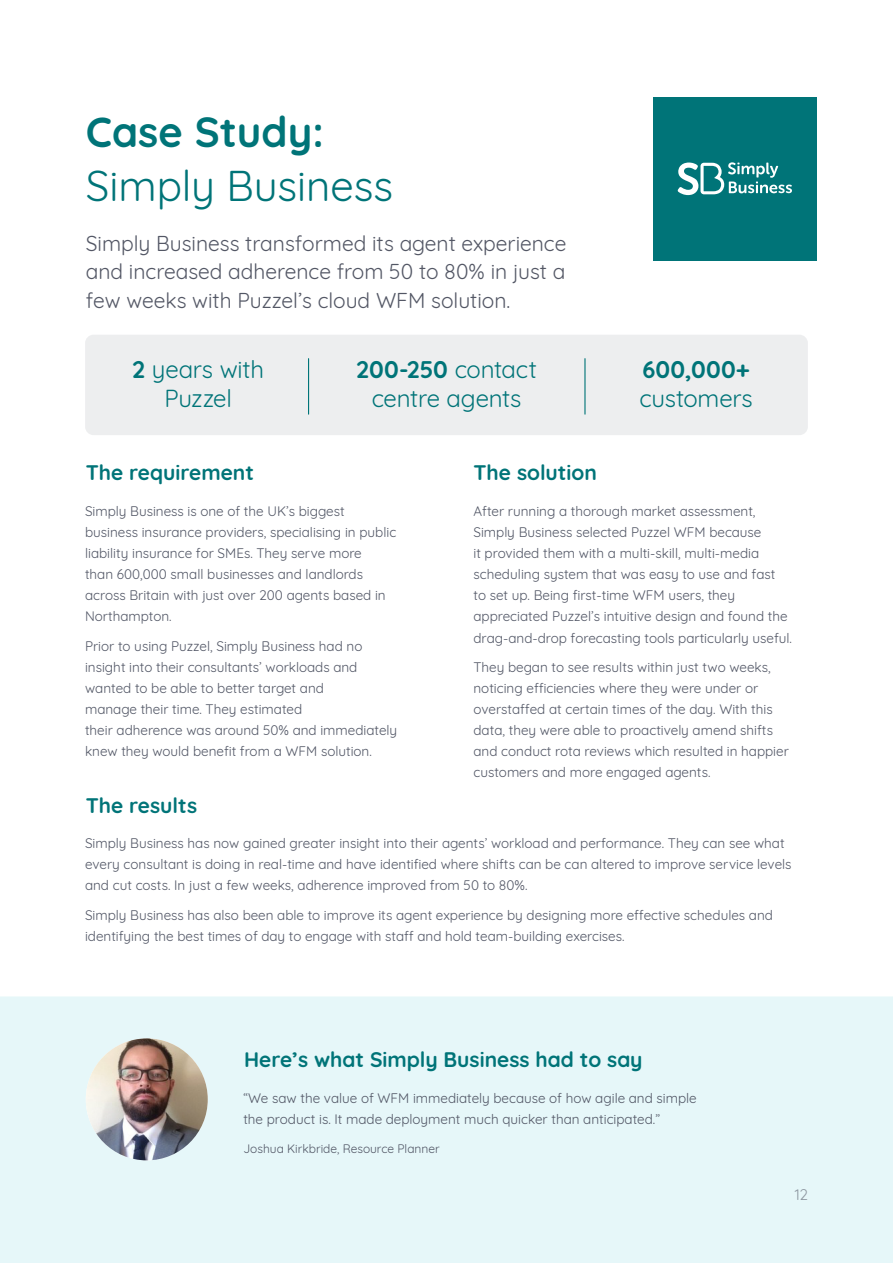
<style>
.page{position:relative;width:893px;height:1263px;background:#fff}
.page>*{position:absolute;margin:0;border:0;box-sizing:border-box;transform-origin:0 0}
.t1{font:42px "Quicksand";color:#007478}
.t2{font:700 42px "Quicksand";color:#007478}
.t3{font:24px/28.8px "Quicksand";letter-spacing:-.01em;color:#007478;text-align:center}
.t4{font:700 24px "Quicksand";letter-spacing:.01em;color:#007478}
.t5{font:21px/28.5px "Quicksand";color:#535765;text-align:justify}
.t6{font:700 21px "Quicksand";color:#007478}
.t7{font:15px "Quicksand";color:#515665}
.t8{font:13.5px/21px "Quicksand";color:#515665}
.t9{font:12px "Quicksand";color:#515665}
.s1{font-weight:700}
</style>
<div class="page">
<div style="left:85px;top:335px;width:723px;height:100px;background:#edeeef;border-radius:9px"></div>
<div style="left:0;top:996px;width:893px;height:267px;background:#e6f7f9"></div>
<div style="left:653px;top:97px;width:163px;height:163px;background:#007478"></div>
<svg style="left:678px;top:162px;width:114px;height:33px"></svg>
<img style="left:86px;top:1038px;width:122px;height:122px;border-radius:61px">
<hr style="left:308px;top:359px;width:1px;height:55px;background:#007478">
<hr style="left:584px;top:359px;width:1px;height:55px;background:#007478">
<h1 class="t2" style="left:86px;top:97px;width:240px">Case Study:</h1>
<h1 class="t1" style="left:86px;top:154px;width:309px">Simply Business</h1>
<h3 class="t5" style="left:86px;top:227px;width:482px">Simply Business transformed its agent experience and increased adherence from 50 to 80% in just a few weeks with Puzzel’s cloud WFM solution.</h3>
<h2 class="t3" style="left:132px;top:352px;width:133px"><span class="s1">2</span> years with<br>Puzzel</h2>
<h2 class="t3" style="left:356px;top:352px;width:182px"><span class="s1">200-250</span> contact centre agents</h2>
<h2 class="t4" style="left:643px;top:349px;width:109px">600,000+</h2>
<h2 class="t3" style="left:639px;top:381px;width:115px">customers</h2>
<h3 class="t6" style="left:86px;top:455px;width:170px">The requirement</h3>
<h3 class="t6" style="left:473px;top:455px;width:125px">The solution</h3>
<p class="t8" style="left:85px;top:500px;width:313px">Simply Business is one of the UK’s biggest business insurance providers, specialising in public liability insurance for SMEs. They serve more<br>than 600,000 small businesses and landlords across Britain with just over 200 agents based in Northampton.</p>
<p class="t8" style="left:85px;top:634px;width:314px">Prior to using Puzzel, Simply Business had no insight into their consultants’ workloads and wanted to be able to better target and<br>manage their time. They estimated<br>their adherence was around 50% and immediately knew they would benefit from a WFM solution.</p>
<h3 class="t6" style="left:86px;top:788px;width:113px">The results</h3>
<p class="t8" style="left:473px;top:500px;width:320px">After running a thorough market assessment, Simply Business selected Puzzel WFM because<br>it provided them with a multi-skill, multi-media scheduling system that was easy to use and fast<br>to set up. Being first-time WFM users, they appreciated Puzzel’s intuitive design and found the drag-and-drop forecasting tools particularly useful.</p>
<p class="t8" style="left:473px;top:655px;width:317px">They began to see results within just two weeks, noticing efficiencies where they were under or overstaffed at certain times of the day. With this data, they were able to proactively amend shifts and conduct rota reviews which resulted in happier customers and more engaged agents.</p>
<p class="t8" style="left:85px;top:831px;width:708px">Simply Business has now gained greater insight into their agents’ workload and performance. They can see what every consultant is doing in real-time and have identified where shifts can be can altered to improve service levels and cut costs. In just a few weeks, adherence improved from 50 to 80%.</p>
<p class="t8" style="left:85px;top:903px;width:689px">Simply Business has also been able to improve its agent experience by designing more effective schedules and identifying the best times of day to engage with staff and hold team-building exercises.</p>
<h3 class="t6" style="left:244px;top:1042px;width:400px">Here’s what Simply Business had to say</h3>
<p class="t8" style="left:243px;top:1086px;width:455px">“We saw the value of WFM immediately because of how agile and simple the product is. It made deployment much quicker than anticipated.”</p>
<p class="t9" style="left:243px;top:1140px;width:198px">Joshua Kirkbride, Resource Planner</p>
<p class="t7" style="left:795px;top:1183px;width:15px">12</p>
</div>
